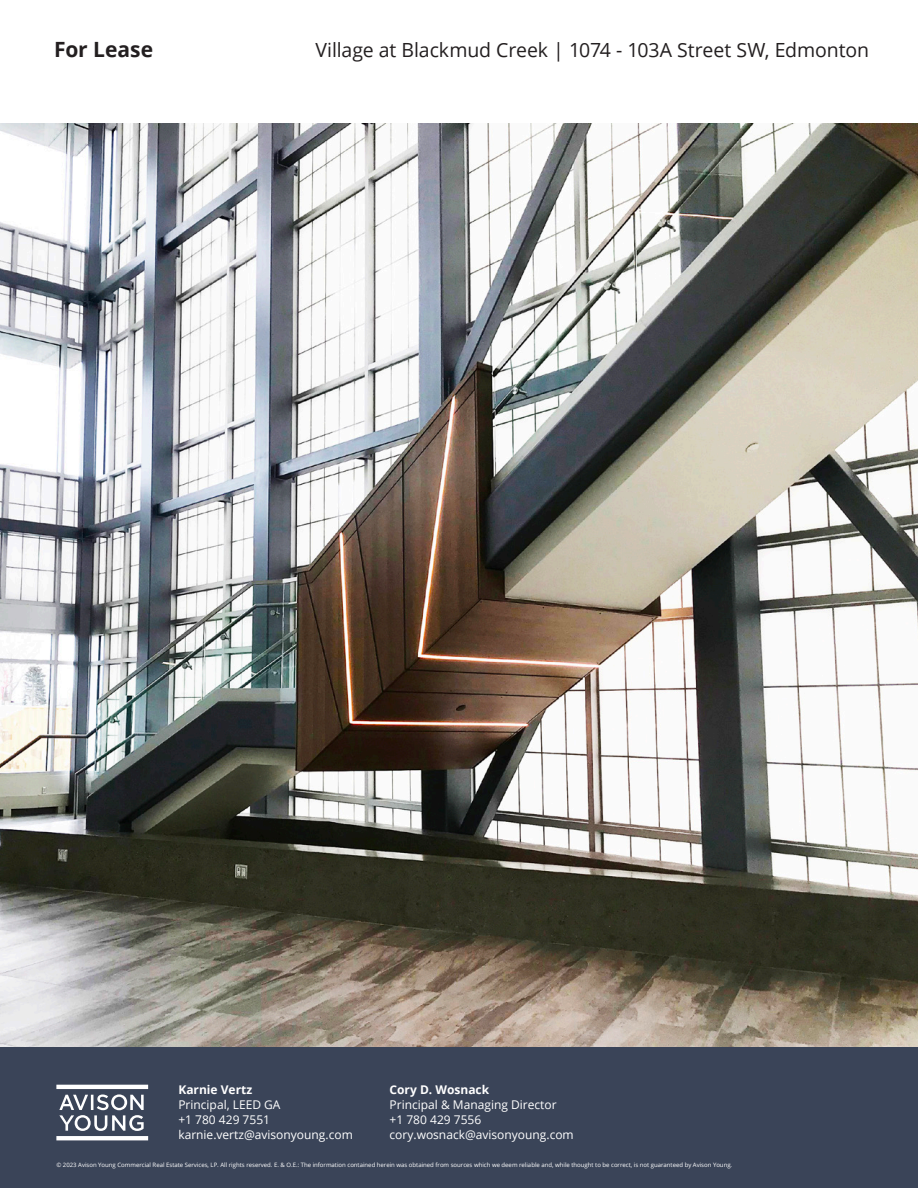
<style>
.page{position:relative;width:918px;height:1188px;background:#fff}
.page>*{position:absolute;margin:0;border:0;box-sizing:border-box;transform-origin:0 0}
.t1{font:700 21px "Open Sans";color:#231f20}
.t2{font:19.5px "Open Sans";letter-spacing:-.005em;color:#231f20}
.t3{font:12px/15px "Open Sans";color:#fff}
.t4{font:6px "Open Sans";color:#fff}
.s1{font-weight:700}
</style>
<div class="page">
<img style="left:0;top:124px;width:918px;height:924px">
<div style="left:0;top:1048px;width:918px;height:140px;background:#3a4458"></div>
<svg style="left:56px;top:1085px;width:92px;height:55px"></svg>
<p class="t1" style="left:54px;top:34px;width:101px">For Lease</p>
<p class="t2" style="left:315px;top:36px;width:555px">Village at Blackmud Creek | 1074 - 103A Street SW, Edmonton</p>
<p class="t3" style="left:390px;top:1082px;width:186px"><span class="s1">Cory D. Wosnack<br></span>Principal &amp; Managing Director<br>+1 780 429 7556 cory.wosnack@avisonyoung.com</p>
<p class="t4" style="left:56px;top:1160px;width:677px">© 2023 Avison Young Commercial Real Estate Services, LP. All rights reserved. E. &amp; O.E.: The information contained herein was obtained from sources which we deem reliable and, while thought to be correct, is not guaranteed by Avison Young.</p>
<p class="t3" style="left:178px;top:1082px;width:104px"><span class="s1">Karnie Vertz<br></span>Principal, LEED GA +1 780 429 7551</p>
<p class="t3" style="left:178px;top:1127px;width:176px">karnie.vertz@avisonyoung.com</p>
</div>
